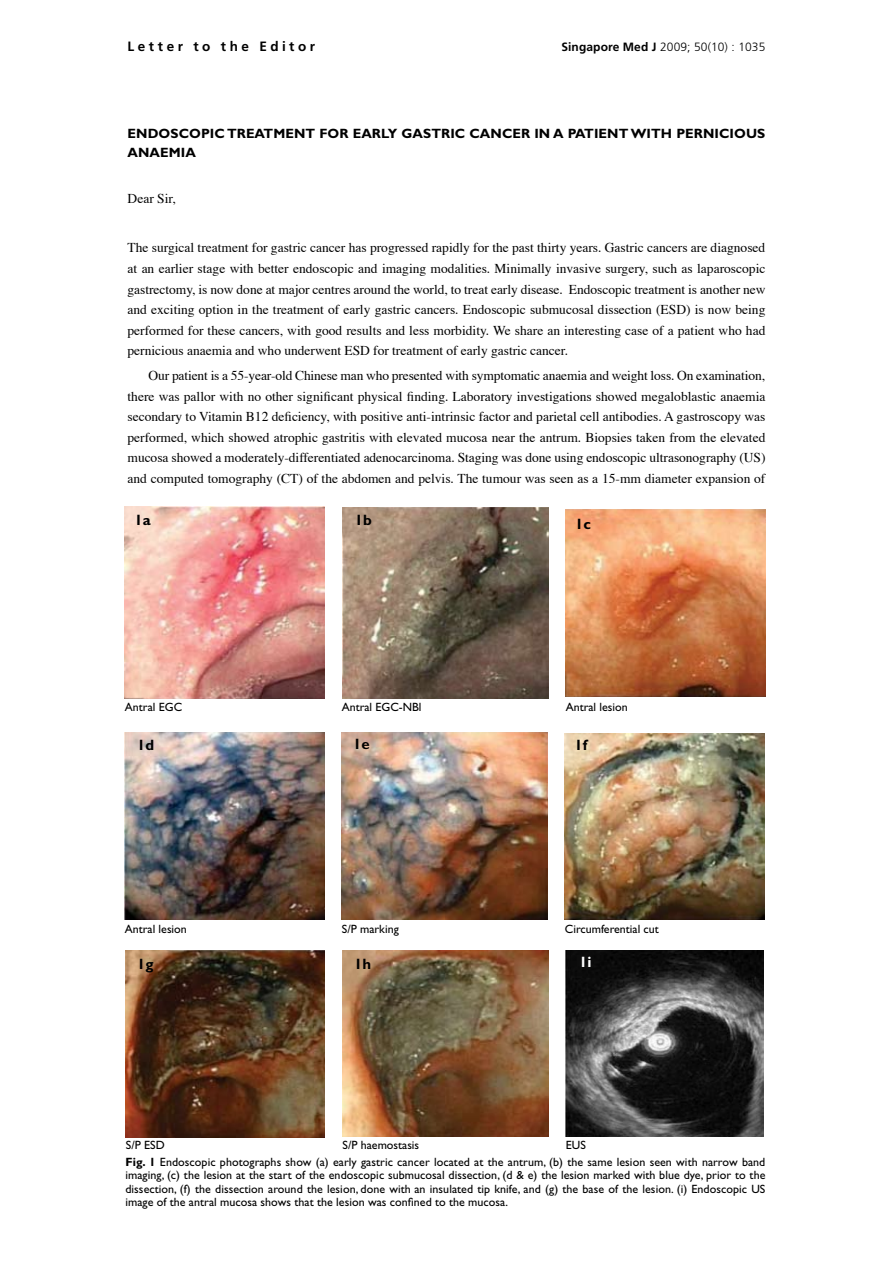
<style>
.page{position:relative;width:893px;height:1263px;background:#fff}
.page>*{position:absolute;margin:0;border:0;box-sizing:border-box;transform-origin:0 0}
.t1{font:700 15px "Gill Sans";color:#000}
.t2{font:700 15px "Gill Sans";color:#fff}
.t3{font:13.5px/20.5px "Times";color:#000;text-align:justify}
.t4{font:700 13.5px/19.5px "Gill Sans";letter-spacing:.005em;color:#000}
.t5{font:700 13.5px "Frutiger";letter-spacing:.26em;color:#000}
.t6{font:12px/13.5px "Gill Sans";color:#000;text-align:justify}
.t7{font:300 12px "Frutiger";letter-spacing:.01em;color:#000}
.s1{font-weight:700}
</style>
<div class="page">
<img style="left:125px;top:507px;width:199px;height:191px">
<img style="left:343px;top:508px;width:205px;height:190px">
<img style="left:566px;top:951px;width:197px;height:186px">
<img style="left:566px;top:509px;width:199px;height:188px">
<img style="left:125px;top:732px;width:199px;height:187px">
<img style="left:342px;top:732px;width:205px;height:187px">
<img style="left:565px;top:733px;width:199px;height:186px">
<img style="left:125px;top:951px;width:199px;height:186px">
<img style="left:342px;top:951px;width:206px;height:185px">
<p class="t5" style="left:128px;top:39px;width:189px">Letter to the Editor</p>
<p class="t7" style="left:561px;top:40px;width:205px"><span class="s1">Singapore Med J</span> 2009; 50(10) : 1035</p>
<p class="t4" style="left:128px;top:123px;width:639px">ENDOSCOPIC TREATMENT FOR EARLY GASTRIC CANCER IN A PATIENT WITH PERNICIOUS<br>ANAEMIA</p>
<p class="t3" style="left:128px;top:189px;width:50px">Dear Sir,</p>
<p class="t3" style="left:128px;top:238px;width:640px">The surgical treatment for gastric cancer has progressed rapidly for the past thirty years. Gastric cancers are diagnosed at an earlier stage with better endoscopic and imaging modalities. Minimally invasive surgery, such as laparoscopic gastrectomy, is now done at major centres around the world, to treat early disease. Endoscopic treatment is another new and exciting option in the treatment of early gastric cancers. Endoscopic submucosal dissection (ESD) is now being performed for these cancers, with good results and less morbidity. We share an interesting case of a patient who had pernicious anaemia and who underwent ESD for treatment of early gastric cancer.</p>
<p class="t3" style="left:128px;top:366px;width:639px;text-indent:21px">Our patient is a 55-year-old Chinese man who presented with symptomatic anaemia and weight loss. On examination, there was pallor with no other significant physical finding. Laboratory investigations showed megaloblastic anaemia secondary to Vitamin B12 deficiency, with positive anti-intrinsic factor and parietal cell antibodies. A gastroscopy was performed, which showed atrophic gastritis with elevated mucosa near the antrum. Biopsies taken from the elevated mucosa showed a moderately-differentiated adenocarcinoma. Staging was done using endoscopic ultrasonography (US) and computed tomography (CT) of the abdomen and pelvis. The tumour was seen as a 15-mm diameter expansion of</p>
<p class="t1" style="left:135px;top:511px;width:18px">1a</p>
<p class="t1" style="left:355px;top:511px;width:19px">1b</p>
<p class="t1" style="left:575px;top:515px;width:17px">1c</p>
<p class="t6" style="left:125px;top:700px;width:59px">Antral EGC</p>
<p class="t6" style="left:342px;top:700px;width:81px">Antral EGC-NBl</p>
<p class="t6" style="left:566px;top:700px;width:64px">Antral lesion</p>
<p class="t1" style="left:137px;top:736px;width:19px">1d</p>
<p class="t1" style="left:353px;top:735px;width:18px">1e</p>
<p class="t1" style="left:575px;top:736px;width:14px">1f</p>
<p class="t6" style="left:125px;top:922px;width:64px">Antral lesion</p>
<p class="t6" style="left:342px;top:922px;width:58px">S/P marking</p>
<p class="t6" style="left:565px;top:922px;width:95px">Circumferential cut</p>
<p class="t1" style="left:137px;top:955px;width:18px">1g</p>
<p class="t1" style="left:354px;top:955px;width:19px">1h</p>
<p class="t2" style="left:579px;top:953px;width:14px">1i</p>
<p class="t6" style="left:126px;top:1138px;width:40px">S/P ESD</p>
<p class="t6" style="left:342px;top:1138px;width:78px">S/P haemostasis</p>
<p class="t6" style="left:566px;top:1138px;width:21px">EUS</p>
<p class="t6" style="left:125px;top:1155px;width:641px"><span class="s1">Fig. 1</span> Endoscopic photographs show (a) early gastric cancer located at the antrum, (b) the same lesion seen with narrow band imaging, (c) the lesion at the start of the endoscopic submucosal dissection, (d &amp; e) the lesion marked with blue dye, prior to the dissection, (f) the dissection around the lesion, done with an insulated tip knife, and (g) the base of the lesion. (i) Endoscopic US image of the antral mucosa shows that the lesion was confined to the mucosa.</p>
</div>
